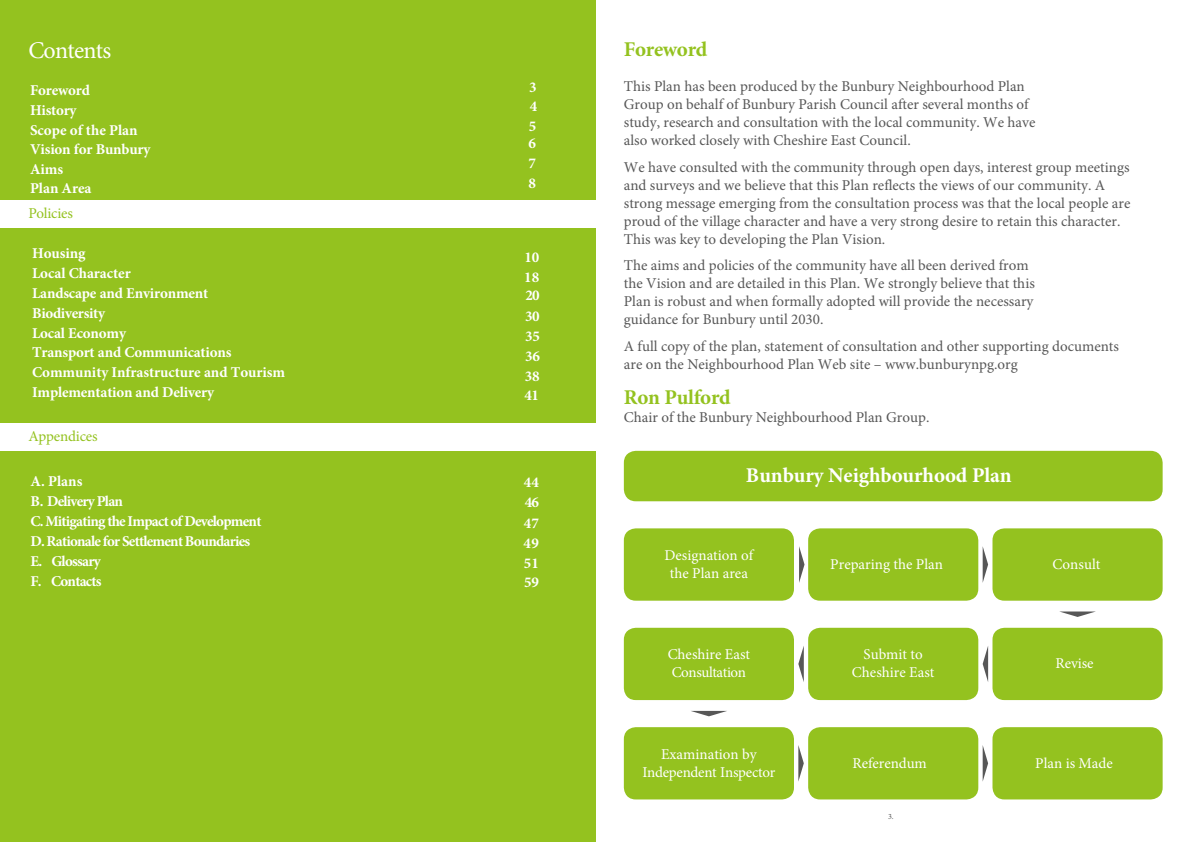
<style>
.page{position:relative;width:1191px;height:842px;background:#fff}
.page>*{position:absolute;margin:0;border:0;box-sizing:border-box;transform-origin:0 0}
.t1{font:24px "Minion Pro";letter-spacing:-.03em;color:#fff}
.t2{font:700 21px "Minion Pro";letter-spacing:-.005em;color:#fff}
.t3{font:700 21px "Minion Pro";letter-spacing:-.015em;color:#94c21f}
.t4{font:15px/18px "Minion Pro";color:#575757}
.t5{font:700 15px/19.8px "Minion Pro";letter-spacing:-.015em;color:#fff}
.t6{font:700 15px/19.8px "Minion Pro";letter-spacing:-.05em;color:#fff}
.t7{font:15px/18px "Minion Pro";color:#fff;text-align:center}
.t8{font:15px/18px "Minion Pro";letter-spacing:-.02em;color:#fff;text-align:center}
.t9{font:15px/18px "Minion Pro";letter-spacing:-.025em;color:#fff}
.t10{font:15px "Minion Pro";letter-spacing:-.01em;color:#94c21f}
.t11{font:8px "Minion Pro";color:#575757}
</style>
<div class="page">
<div style="left:0;top:0;width:595px;height:842px;background:#94c21f"></div>
<div style="left:0;top:200px;width:595px;height:27px;background:#fff"></div>
<div style="left:0;top:423px;width:595px;height:28px;background:#fff"></div>
<div style="left:624px;top:451px;width:538px;height:50px;background:#94c21f;border-radius:12px"></div>
<div style="left:624px;top:528px;width:170px;height:73px;background:#94c21f;border-radius:12px"></div>
<div style="left:808px;top:528px;width:170px;height:73px;background:#94c21f;border-radius:12px"></div>
<div style="left:992px;top:528px;width:170px;height:73px;background:#94c21f;border-radius:12px"></div>
<div style="left:624px;top:628px;width:170px;height:72px;background:#94c21f;border-radius:12px"></div>
<div style="left:808px;top:628px;width:170px;height:72px;background:#94c21f;border-radius:12px"></div>
<div style="left:992px;top:628px;width:170px;height:72px;background:#94c21f;border-radius:12px"></div>
<div style="left:624px;top:727px;width:170px;height:72px;background:#94c21f;border-radius:12px"></div>
<div style="left:808px;top:727px;width:170px;height:72px;background:#94c21f;border-radius:12px"></div>
<div style="left:992px;top:727px;width:170px;height:72px;background:#94c21f;border-radius:12px"></div>
<svg style="left:799px;top:546px;width:5px;height:37px"></svg>
<svg style="left:982px;top:546px;width:6px;height:37px"></svg>
<svg style="left:1059px;top:611px;width:37px;height:6px"></svg>
<svg style="left:982px;top:646px;width:6px;height:36px"></svg>
<svg style="left:798px;top:646px;width:6px;height:36px"></svg>
<svg style="left:691px;top:711px;width:36px;height:5px"></svg>
<svg style="left:798px;top:745px;width:6px;height:37px"></svg>
<svg style="left:982px;top:745px;width:6px;height:37px"></svg>
<h1 class="t1" style="left:28px;top:34px;width:84px">Contents</h1>
<p class="t5" style="left:30px;top:81px;width:122px;line-height:19.5px">Foreword<br>History<br>Scope of the Plan<br>Vision for Bunbury<br>Aims<br>Plan Area</p>
<p class="t10" style="left:28px;top:203px;width:46px">Policies</p>
<p class="t5" style="left:32px;top:243px;width:255px">Housing<br>Local Character<br>Landscape and Environment<br>Biodiversity<br>Local Economy<br>Transport and Communications<br>Community Infrastructure and Tourism<br>Implementation and Delivery</p>
<p class="t10" style="left:28px;top:427px;width:71px">Appendices</p>
<p class="t5" style="left:529px;top:77px;width:9px">3</p>
<p class="t5" style="left:529px;top:96px;width:10px">4<br>5</p>
<p class="t5" style="left:528px;top:133px;width:9px">6<br>7</p>
<p class="t5" style="left:528px;top:173px;width:9px">8</p>
<p class="t5" style="left:524px;top:247px;width:16px">10</p>
<p class="t5" style="left:525px;top:285px;width:16px;line-height:20.1px;text-align:justify">20<br>30<br>35<br>36<br>38</p>
<p class="t5" style="left:524px;top:267px;width:16px">18</p>
<p class="t5" style="left:524px;top:385px;width:16px">41</p>
<p class="t6" style="left:30px;top:472px;width:232px">A. Plans<br>B. Delivery Plan<br>C. Mitigating the Impact of Development<br>D. Rationale for Settlement Boundaries<br>E. Glossary<br>F. Contacts</p>
<p class="t5" style="left:523px;top:472px;width:17px;text-align:justify">44<br>46<br>47<br>49<br>51<br>59</p>
<h2 class="t3" style="left:624px;top:34px;width:85px">Foreword</h2>
<p class="t4" style="left:624px;top:78px;width:413px">This Plan has been produced by the Bunbury Neighbourhood Plan Group on behalf of Bunbury Parish Council after several months of study, research and consultation with the local community. We have also worked closely with Cheshire East Council.</p>
<p class="t4" style="left:624px;top:158px;width:508px">We have consulted with the community through open days, interest group meetings and surveys and we believe that this Plan reflects the views of our community. A strong message emerging from the consultation process was that the local people are proud of the village character and have a very strong desire to retain this character.<br>This was key to developing the Plan Vision.</p>
<p class="t4" style="left:624px;top:257px;width:412px">The aims and policies of the community have all been derived from the Vision and are detailed in this Plan. We strongly believe that this Plan is robust and when formally adopted will provide the necessary guidance for Bunbury until 2030.</p>
<p class="t4" style="left:624px;top:337px;width:497px">A full copy of the plan, statement of consultation and other supporting documents are on the Neighbourhood Plan Web site – www.bunburynpg.org</p>
<h2 class="t3" style="left:624px;top:382px;width:108px">Ron Pulford</h2>
<p class="t4" style="left:624px;top:408px;width:307px">Chair of the Bunbury Neighbourhood Plan Group.</p>
<h2 class="t2" style="left:746px;top:461px;width:267px">Bunbury Neighbourhood Plan</h2>
<p class="t7" style="left:664px;top:546px;width:90px">Designation of the Plan area</p>
<p class="t7" style="left:830px;top:555px;width:114px">Preparing the Plan</p>
<p class="t7" style="left:1052px;top:555px;width:50px">Consult</p>
<p class="t9" style="left:667px;top:645px;width:84px">Cheshire East<br>Consultation</p>
<p class="t7" style="left:852px;top:645px;width:84px">Submit to<br>Cheshire East</p>
<p class="t7" style="left:1055px;top:654px;width:40px">Revise</p>
<p class="t8" style="left:642px;top:745px;width:134px">Examination by<br>Independent Inspector</p>
<p class="t7" style="left:852px;top:754px;width:76px">Referendum</p>
<p class="t7" style="left:1035px;top:754px;width:79px">Plan is Made</p>
<p class="t11" style="left:888px;top:811px;width:7px">3.</p>
</div>
